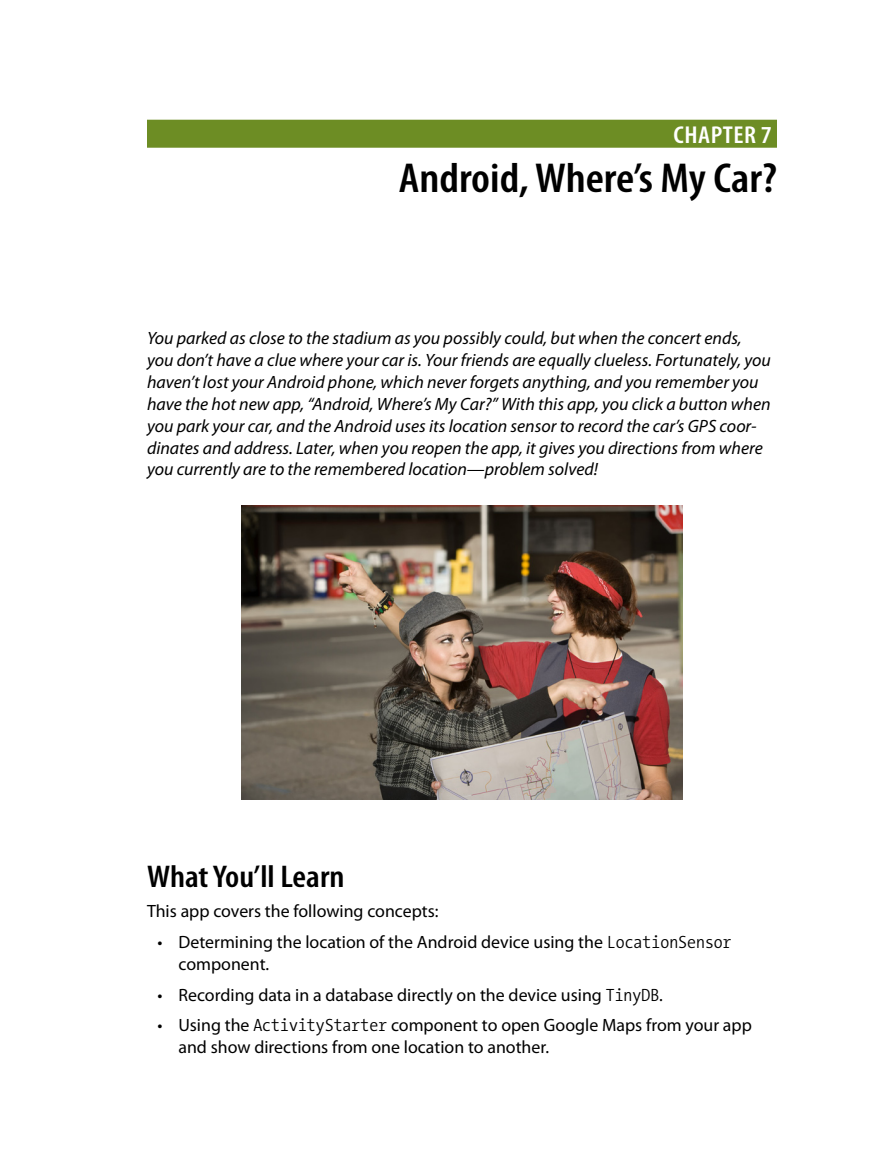
<style>
.page{position:relative;width:882px;height:1158px;background:#fff}
.page>*{position:absolute;margin:0;border:0;box-sizing:border-box;transform-origin:0 0}
.t1{font:600 condensed 42px "Myriad Pro";color:#000;scale:1.1 1}
.t2{font:600 condensed 31.5px "Myriad Pro";color:#000;scale:1.1 1}
.t3{font:600 condensed 24.5px "Myriad Pro";color:#fff;scale:1.1 1}
.t4{font:italic 17.85px/21.9px "Myriad Pro";color:#000}
.t5{font:17.85px/21.9px "Myriad Pro";color:#000}
.s1{font-family:"The Sans Mono Cd W4";font-weight:300}
</style>
<div class="page">
<div style="left:147px;top:120px;width:630px;height:28px;background:#6d8d24"></div>
<img style="left:242px;top:505px;width:440px;height:294px">
<h3 class="t3" style="left:673px;top:119px;width:22px">Chapter</h3>
<h3 class="t3" style="left:761px;top:119px;width:11px">7</h3>
<h1 class="t1" style="left:399px;top:152px;width:345px">Android, Where’s My Car?</h1>
<p class="t4" style="left:147px;top:327px;width:625px">You parked as close to the stadium as you possibly could, but when the concert ends, you don’t have a clue where your car is. Your friends are equally clueless. Fortunately, you haven’t lost your Android phone, which never forgets anything, and you remember you have the hot new app, “Android, Where’s My Car?” With this app, you click a button when you park your car, and the Android uses its location sensor to record the car’s GPS coor&shy;dinates and address. Later, when you reopen the app, it gives you directions from where you currently are to the remembered location—problem solved!</p>
<h2 class="t2" style="left:147px;top:857px;width:181px">What You’ll Learn</h2>
<p class="t5" style="left:147px;top:900px;width:293px">This app covers the following concepts:</p>
<p class="t5" style="left:178px;top:931px;width:555px;text-indent:-21px">• Determining the location of the Android device using the <span class="s1">LocationSensor </span>component.</p>
<p class="t5" style="left:157px;top:983px;width:507px">• Recording data in a database directly on the device using <span class="s1">TinyDB</span>.</p>
<p class="t5" style="left:178px;top:1014px;width:575px;text-indent:-21px">• Using the <span class="s1">ActivityStarter</span> component to open Google Maps from your app and show directions from one location to another.</p>
</div>
